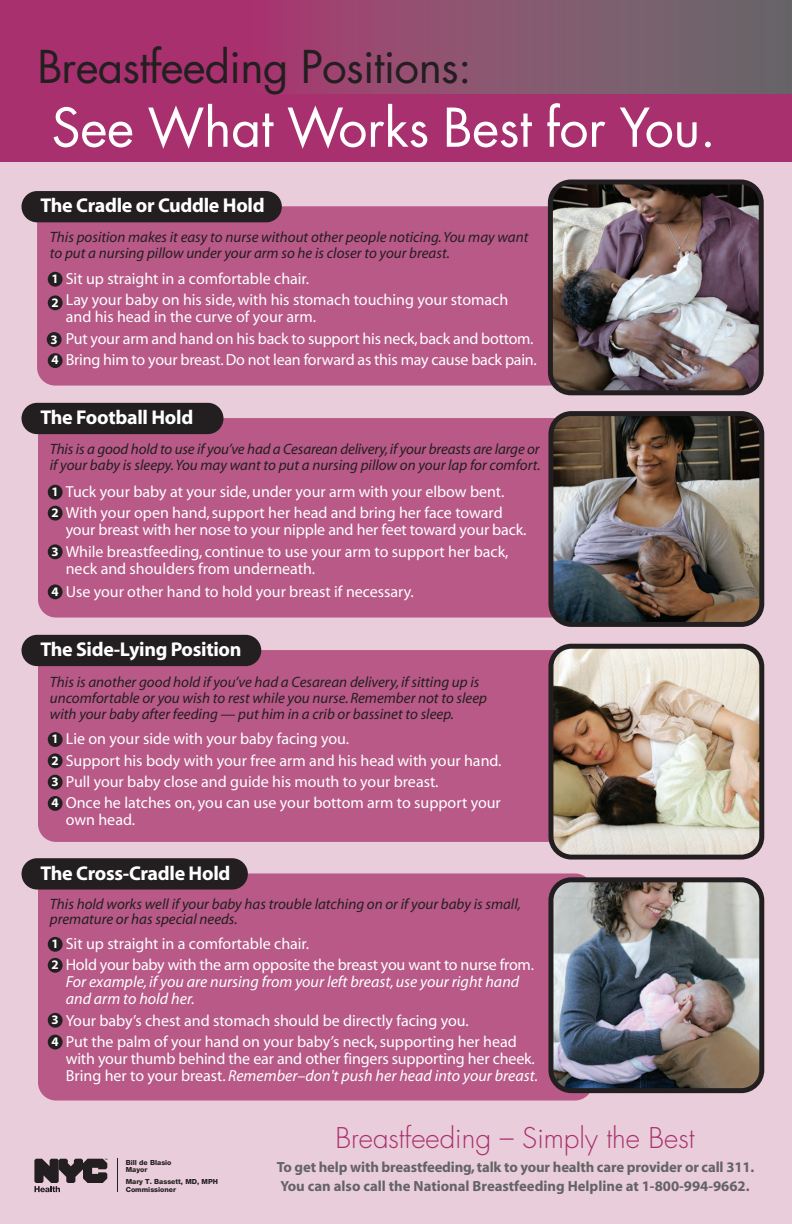
<style>
.page{position:relative;width:792px;height:1224px;background:#eacdda}
.page>*{position:absolute;margin:0;border:0;box-sizing:border-box;transform-origin:0 0}
.t1{font:52px "Futura";letter-spacing:-.005em;color:#fff}
.t2{font:44px "Futura";letter-spacing:-.015em;color:#231f20}
.t3{font:300 27.8px "Futura";color:#a8306e}
.t4{font:700 20px "Myriad";letter-spacing:-.015em;color:#fff}
.t5{font:16px/21.3px "Myriad";color:#fff}
.t6{font:italic 16px/17px "Myriad";color:#fff}
.t7{font:italic 15px/16px "Myriad";color:#231f20}
.t8{font:700 14.7px/18.8px "Myriad";letter-spacing:-.01em;color:#636366}
.t9{font:700 13px/21.3px "Myriad";color:#fff}
.t10{font:800 7px/7.7px "Helvetica Neue";color:#231f20}
.s1{font-style:italic}
</style>
<div class="page">
<hr style="left:117px;top:1159px;width:1px;height:33px;background:#231f20">
<svg style="left:34px;top:1159px;width:73px;height:33px"></svg>
<div style="left:37px;top:206px;width:511px;height:180px;background:#b85987"></div>
<img style="left:548px;top:180px;width:216px;height:215px">
<div style="left:22px;top:191px;width:260px;height:31px;background:#231f20;border-radius:16px"></div>
<div style="left:38px;top:418px;width:510px;height:200px;background:#b85987"></div>
<img style="left:548px;top:411px;width:216px;height:216px">
<div style="left:22px;top:403px;width:202px;height:31px;background:#231f20;border-radius:16px"></div>
<div style="left:38px;top:650px;width:510px;height:192px;background:#b85987"></div>
<img style="left:548px;top:644px;width:216px;height:216px">
<div style="left:22px;top:635px;width:239px;height:31px;background:#231f20;border-radius:16px"></div>
<div style="left:38px;top:873px;width:555px;height:228px;background:#b85987"></div>
<img style="left:548px;top:877px;width:216px;height:216px">
<div style="left:22px;top:858px;width:226px;height:32px;background:#231f20;border-radius:16px"></div>
<div style="left:48px;top:272px;width:15px;height:15px;background:#231f20;border-radius:50%"></div>
<div style="left:48px;top:295px;width:15px;height:15px;background:#231f20;border-radius:50%"></div>
<div style="left:47px;top:332px;width:15px;height:15px;background:#231f20;border-radius:50%"></div>
<div style="left:48px;top:353px;width:15px;height:15px;background:#231f20;border-radius:50%"></div>
<div style="left:48px;top:485px;width:15px;height:15px;background:#231f20;border-radius:50%"></div>
<div style="left:48px;top:506px;width:15px;height:15px;background:#231f20;border-radius:50%"></div>
<div style="left:48px;top:544px;width:15px;height:15px;background:#231f20;border-radius:50%"></div>
<div style="left:48px;top:584px;width:15px;height:15px;background:#231f20;border-radius:50%"></div>
<div style="left:48px;top:732px;width:15px;height:15px;background:#231f20;border-radius:50%"></div>
<div style="left:48px;top:753px;width:15px;height:15px;background:#231f20;border-radius:50%"></div>
<div style="left:48px;top:775px;width:15px;height:15px;background:#231f20;border-radius:50%"></div>
<div style="left:48px;top:796px;width:15px;height:15px;background:#231f20;border-radius:50%"></div>
<div style="left:48px;top:937px;width:15px;height:15px;background:#231f20;border-radius:50%"></div>
<div style="left:48px;top:958px;width:15px;height:15px;background:#231f20;border-radius:50%"></div>
<div style="left:48px;top:1013px;width:15px;height:15px;background:#231f20;border-radius:50%"></div>
<div style="left:48px;top:1035px;width:15px;height:14px;background:#231f20;border-radius:50%"></div>
<div style="left:0;top:0;width:792px;height:162px;background:#a8306e"></div>
<div style="left:252px;top:0;width:540px;height:93px;background:linear-gradient(to right,#a93e72,#666d6b)"></div>
<h2 class="t2" style="left:37px;top:47px;width:436px">Breastfeeding Positions:</h2>
<h1 class="t1" style="left:52px;top:104px;width:666px">See What Works Best for You.</h1>
<p class="t4" style="left:40px;top:198px;width:226px">The Cradle or Cuddle Hold</p>
<p class="t7" style="left:50px;top:230px;width:480px">This position makes it easy to nurse without other people noticing. You may want to put a nursing pillow under your arm so he is closer to your breast.</p>
<p class="t5" style="left:66px;top:269px;width:444px">Sit up straight in a comfortable chair.<br>Lay your baby on his side, with his stomach touching your stomach</p>
<p class="t5" style="left:66px;top:308px;width:473px">and his head in the curve of your arm.<br>Put your arm and hand on his back to support his neck, back and bottom.<br>Bring him to your breast. Do not lean forward as this may cause back pain.</p>
<p class="t9" style="left:52px;top:268px;width:9px;line-height:23.6px">1<br>2</p>
<p class="t9" style="left:51px;top:330px;width:10px;line-height:20.8px">3<br>4</p>
<p class="t4" style="left:40px;top:410px;width:154px">The Football Hold</p>
<p class="t7" style="left:50px;top:443px;width:492px">This is a good hold to use if you’ve had a Cesarean delivery, if your breasts are large or if your baby is sleepy. You may want to put a nursing pillow on your lap for comfort.</p>
<p class="t5" style="left:66px;top:482px;width:440px">Tuck your baby at your side, under your arm with your elbow bent.<br>With your open hand, support her head and bring her face toward</p>
<p class="t5" style="left:66px;top:521px;width:462px">your breast with her nose to your nipple and her feet toward your back.<br>While breastfeeding, continue to use your arm to support her back,</p>
<p class="t5" style="left:66px;top:558px;width:350px;line-height:23.3px">neck and shoulders from underneath.<br>Use your other hand to hold your breast if necessary.</p>
<p class="t9" style="left:52px;top:482px;width:9px;line-height:21px">1<br>2</p>
<p class="t9" style="left:52px;top:542px;width:9px">3</p>
<p class="t9" style="left:52px;top:582px;width:9px">4</p>
<p class="t4" style="left:40px;top:642px;width:203px">The Side-Lying Position</p>
<p class="t7" style="left:50px;top:675px;width:439px">This is another good hold if you’ve had a Cesarean delivery, if sitting up is uncomfortable or you wish to rest while you nurse. Remember not to sleep with your baby after feeding — put him in a crib or bassinet to sleep.</p>
<p class="t5" style="left:66px;top:730px;width:437px">Lie on your side with your baby facing you.<br>Support his body with your free arm and his head with your hand.<br>Pull your baby close and guide his mouth to your breast.<br>Once he latches on, you can use your bottom arm to support your</p>
<p class="t5" style="left:66px;top:811px;width:71px">own head.</p>
<p class="t9" style="left:52px;top:729px;width:9px;text-align:justify">1<br>2<br>3<br>4</p>
<p class="t4" style="left:40px;top:865px;width:192px">The Cross-Cradle Hold</p>
<p class="t7" style="left:50px;top:898px;width:473px;line-height:15px">This hold works well if your baby has trouble latching on or if your baby is small, premature or has special needs.</p>
<p class="t5" style="left:66px;top:934px;width:470px">Sit up straight in a comfortable chair.<br>Hold your baby with the arm opposite the breast you want to nurse from.</p>
<p class="t6" style="left:66px;top:975px;width:455px">For example, if you are nursing from your left breast, use your right hand and arm to hold her.</p>
<p class="t5" style="left:66px;top:1011px;width:453px">Your baby’s chest and stomach should be directly facing you.<br>Put the palm of your hand on your baby’s neck, supporting her head</p>
<p class="t5" style="left:66px;top:1051px;width:474px;line-height:17px">with your thumb behind the ear and other fingers supporting her cheek.<br>Bring her to your breast. <span class="s1">Remember–don't push her head into your breast.</span></p>
<p class="t9" style="left:52px;top:934px;width:9px;line-height:21px">1<br>2</p>
<p class="t9" style="left:52px;top:1010px;width:9px">3<br>4</p>
<p class="t10" style="left:126px;top:1159px;width:47px">Bill de Blasio<br>Mayor</p>
<p class="t10" style="left:126px;top:1178px;width:94px">Mary T. Bassett, MD, MPH<br>Commissioner</p>
<h3 class="t3" style="left:335px;top:1125px;width:361px">Breastfeeding – Simply the Best</h3>
<p class="t8" style="left:277px;top:1159px;width:479px">To get help with breastfeeding, talk to your health care provider or call 311.<br>You can also call the National Breastfeeding Helpline at 1-800-994-9662.</p>
</div>
